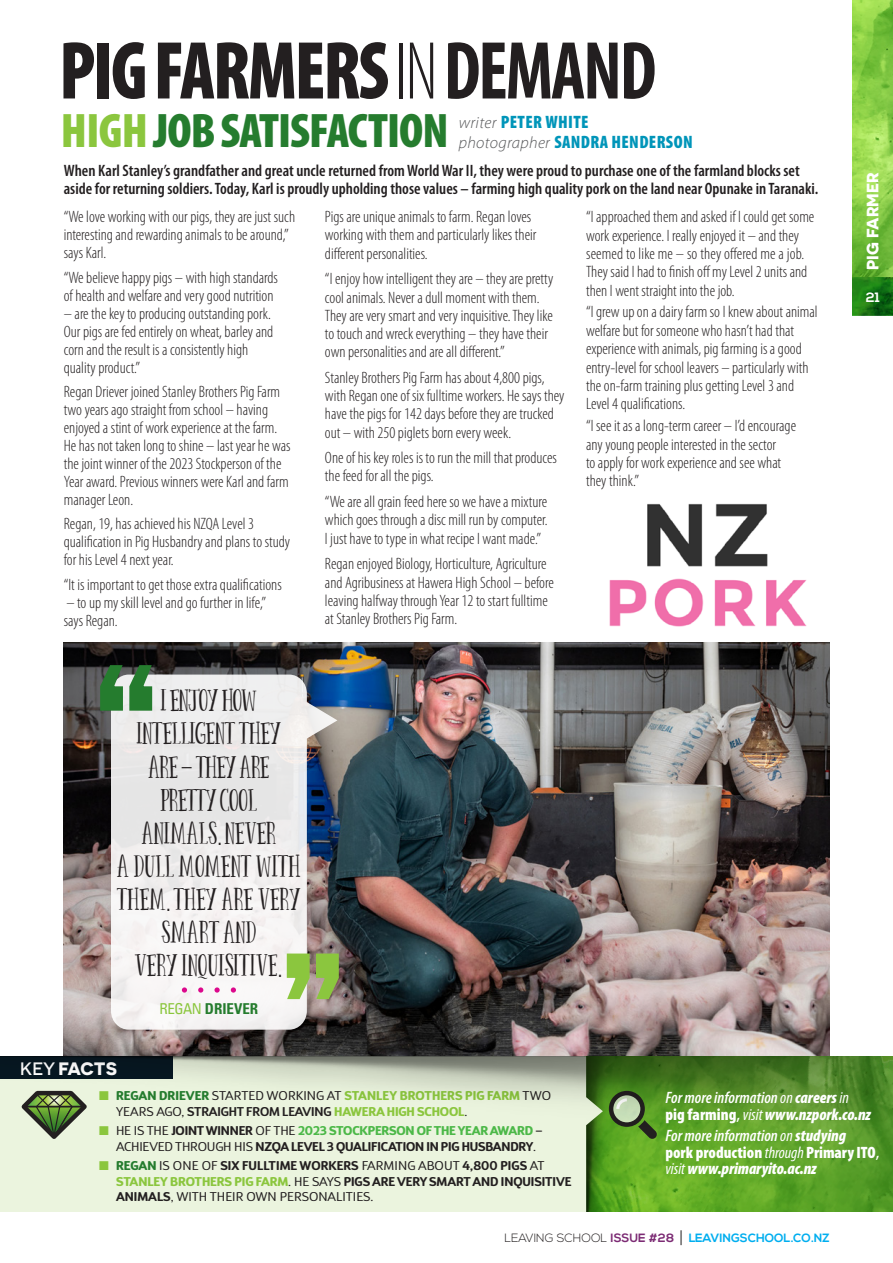
<style>
.page{position:relative;width:893px;height:1263px;background:#fff}
.page>*{position:absolute;margin:0;border:0;box-sizing:border-box;transform-origin:0 0}
.BODY_COPY-Myriad_Pro{font:900 condensed 82.8px "Myriad Pro";letter-spacing:-.03em;color:#231f20;scale:.9 1}
.BODY_COPY-Myriad_Pro-2{font:900 condensed 48.75px "Myriad Pro";letter-spacing:-.02em;color:#257c2e}
.BODY_INTRO-Myriad_Pr{font:27px/33.2px "Panda Tired Caps";letter-spacing:.005em;color:#231f20;text-align:center}
.BODY_COPY-Myriad_Pro-3{font:900 condensed 18px/20.2px "Myriad Pro";letter-spacing:.02em;color:#0095b9}
.t1{font:700 18px "Novecentosanswide";letter-spacing:-.02em;color:#fff}
.BODY_COPY_issue__6{font:300 condensed 16.5px/18.3px "Myriad Pro";color:#231f20}
.BODY_COPY_issue__6-2{font:600 condensed 16.5px/18px "Myriad Pro";color:#231f20}
.BODY_COPY-Myriad_Pro-4{font:italic 900 condensed 16.5px/17px "Myriad Pro";letter-spacing:-.005em;color:#fff}
.t2{font:700 16.5px "Novecentosanswide";color:#fff}
.BODY_INTRO-Myriad_Pr-2{font:700 condensed 15px "Univers";color:#257c2e}
.t3{font:700 13.5px "Nexa";color:#fff}
.KEY_FACTS_issue__7{font:700 12.75px/15.8px "D Sari";letter-spacing:-.005em;color:#231f20}
.KEY_FACTS_issue__7-2{font:800 12.75px/15.8px "D Sari";letter-spacing:.005em;color:#8bc63e}
.t4{font:700 12px "Nexa";color:#00aeef}
.s1{font-weight:300}
.s2{font-weight:700}
.s3{color:#8bc63e}
.s4{font-weight:300;font-style:italic;font-stretch:normal;font-size:16.5px;color:#57585a}
.s5{font-family:"Bigelow Rules";font-size:33px}
.s6{font-family:"Univers";font-weight:300;font-stretch:condensed;font-size:30px}
.s7{font-weight:400;color:#8bc63e}
.s8{font-weight:500}
.s9{color:#257c2e}
.s10{font-weight:400;color:#231f20}
.s11{font-weight:600;color:#231f20}
.s12{font-weight:400}
.s13{font-weight:800;color:#4cb848}
.s14{font-weight:800;color:#257c2e}
.s15{font-weight:800;color:#8bc63e}
.s16{font-weight:600}
.s17{font-style:normal}
.s18{font-weight:600;font-style:normal}
.s19{font-weight:300;color:#231f20}
.s20{color:#7c2b74}
.s21{font-weight:300;font-size:18px;color:#231f20}
</style>
<div class="page">
<img style="left:64px;top:643px;width:765px;height:413px">
<svg style="left:626px;top:1194px;width:267px;height:18px;background:#5ea825"></svg>
<img style="left:853px;top:0;width:40px;height:316px">
<img style="left:853px;top:277px;width:40px;height:38px">
<img style="left:609px;top:503px;width:198px;height:124px">
<img style="left:603px;top:1194px;width:23px;height:18px">
<div style="left:0;top:1194px;width:603px;height:18px;background:#ebf4de"></div>
<img style="left:0;top:1056px;width:893px;height:138px">
<svg style="left:17px;top:1088px;width:74px;height:55px;background:#9faf8c"></svg>
<svg style="left:111px;top:674px;width:226px;height:356px;fill:#efeeee"></svg>
<svg style="left:100px;top:665px;width:23px;height:46px"></svg>
<svg style="left:129px;top:665px;width:23px;height:46px"></svg>
<svg style="left:316px;top:953px;width:23px;height:46px"></svg>
<svg style="left:287px;top:953px;width:23px;height:46px"></svg>
<svg style="left:182px;top:987px;width:5px;height:5px"></svg>
<svg style="left:198px;top:987px;width:5px;height:5px"></svg>
<svg style="left:214px;top:987px;width:6px;height:5px"></svg>
<svg style="left:231px;top:987px;width:5px;height:5px"></svg>
<p class="BODY_COPY-Myriad_Pro" style="left:59px;top:18px;width:665px">PIG FARMERS<span class="s1">IN</span><span class="s2">DEMAND</span></p>
<p class="BODY_COPY-Myriad_Pro-2" style="left:61px;top:100px;width:389px"><span class="s3">HIGH</span> JOB SATISFACTION</p>
<p class="BODY_COPY-Myriad_Pro-3" style="left:459px;top:111px;width:235px"><span class="s4">writer</span> PETER WHITE<br><span class="s4">photographer</span> SANDRA HENDERSON</p>
<p class="BODY_COPY_issue__6-2" style="left:64px;top:161px;width:756px">When Karl Stanley’s grandfather and great uncle returned from World War II, they were proud to purchase one of the farmland blocks set aside for returning soldiers. Today, Karl is proudly upholding those values – farming high quality pork on the land near Opunake in Taranaki.</p>
<p class="BODY_COPY_issue__6" style="left:586px;top:207px;width:230px">“I approached them and asked if I could get some work experience. I really enjoyed it – and they seemed to like me – so they offered me a job.<br>They said I had to finish off my Level 2 units and then I went straight into the job.</p>
<p class="BODY_COPY_issue__6" style="left:586px;top:303px;width:233px">“I grew up on a dairy farm so I knew about animal welfare but for someone who hasn’t had that experience with animals, pig farming is a good entry-level for school leavers – particularly with the on-farm training plus getting Level 3 and Level 4 qualifications.</p>
<p class="BODY_COPY_issue__6" style="left:586px;top:416px;width:212px">“I see it as a long-term career – I’d encourage any young people interested in the sector<br>to apply for work experience and see what they think.”</p>
<p class="BODY_COPY_issue__6" style="left:325px;top:208px;width:213px">Pigs are unique animals to farm. Regan loves working with them and particularly likes their different personalities.</p>
<p class="BODY_COPY_issue__6" style="left:325px;top:270px;width:230px">“I enjoy how intelligent they are – they are pretty cool animals. Never a dull moment with them.<br>They are very smart and very inquisitive. They like to touch and wreck everything – they have their own personalities and are all different.”</p>
<p class="BODY_COPY_issue__6" style="left:325px;top:368px;width:241px">Stanley Brothers Pig Farm has about 4,800 pigs, with Regan one of six fulltime workers. He says they have the pigs for 142 days before they are trucked out – with 250 piglets born every week.</p>
<p class="BODY_COPY_issue__6" style="left:325px;top:449px;width:234px">One of his key roles is to run the mill that produces the feed for all the pigs.</p>
<p class="BODY_COPY_issue__6" style="left:325px;top:492px;width:224px;text-align:justify">“We are all grain feed here so we have a mixture which goes through a disc mill run by computer.<br>I just have to type in what recipe I want made.”</p>
<p class="BODY_COPY_issue__6" style="left:325px;top:555px;width:230px">Regan enjoyed Biology, Horticulture, Agriculture and Agribusiness at Hawera High School – before leaving halfway through Year 12 to start fulltime at Stanley Brothers Pig Farm.</p>
<p class="BODY_COPY_issue__6" style="left:64px;top:208px;width:233px">“We love working with our pigs, they are just such interesting and rewarding animals to be around,” says Karl.</p>
<p class="BODY_COPY_issue__6" style="left:64px;top:268px;width:216px">“We believe happy pigs – with high standards of health and welfare and very good nutrition</p>
<p class="BODY_COPY_issue__6" style="left:64px;top:304px;width:211px">– are the key to producing outstanding pork.<br>Our pigs are fed entirely on wheat, barley and corn and the result is a consistently high quality product.”</p>
<p class="BODY_COPY_issue__6" style="left:64px;top:382px;width:228px">Regan Driever joined Stanley Brothers Pig Farm two years ago straight from school – having enjoyed a stint of work experience at the farm.<br>He has not taken long to shine – last year he was the joint winner of the 2023 Stockperson of the Year award. Previous winners were Karl and farm manager Leon.</p>
<p class="BODY_COPY_issue__6" style="left:64px;top:515px;width:228px">Regan, 19, has achieved his NZQA Level 3 qualification in Pig Husbandry and plans to study for his Level 4 next year.</p>
<p class="BODY_COPY_issue__6" style="left:64px;top:575px;width:219px">“It is important to get those extra qualifications</p>
<p class="BODY_COPY_issue__6" style="left:64px;top:593px;width:204px">– to up my skill level and go further in life,” says Regan.</p>
<p class="BODY_INTRO-Myriad_Pr" style="left:117px;top:684px;width:185px">IENJOY HOW<br>INTELLIGENTTHEY<br>ARE<span class="s5">–</span> THEY ARE<br>PRETTY COOL<br>ANIMALS<span class="s6">.</span>NEVER<br>A DULL MOMENT WITH<br>THEM<span class="s6">.</span>THEY ARE VERY<br>SMART AND<br>VERY INQUISITIVE<span class="s6">.</span></p>
<p class="BODY_INTRO-Myriad_Pr-2" style="left:160px;top:1000px;width:100px"><span class="s7">REGAN</span> DRIEVER</p>
<p class="t1" style="left:20px;top:1057px;width:98px"><span class="s8">KEY</span> FACTS</p>
<p class="t2" style="left:862px;top:270px;width:99px;rotate:-90deg">PIG FARMER</p>
<p class="t3" style="left:866px;top:289px;width:15px">21</p>
<p class="KEY_FACTS_issue__7-2" style="left:116px;top:1087px;width:436px;text-indent:-17px">■ <span class="s9">REGAN DRIEVER</span> <span class="s10">STARTED WORKING AT</span> STANLEY BROTHERS PIG FARM <span class="s10">TWO<br>YEARS AGO,</span> <span class="s11">STRAIGHT FROM LEAVING</span> HAWERA HIGH SCHOOL<span class="s10">.</span></p>
<p class="KEY_FACTS_issue__7" style="left:116px;top:1122px;width:428px;text-indent:-17px"><span class="s3">■</span> <span class="s12">HE IS THE</span> JOINT WINNER <span class="s12">OF THE</span> <span class="s13">2023 STOCKPERSON OF THE YEAR AWARD</span> <span class="s12">–<br>ACHIEVED THROUGH HIS</span> NZQA LEVEL 3 QUALIFICATION IN PIG HUSBANDRY<span class="s12">.</span></p>
<p class="KEY_FACTS_issue__7" style="left:116px;top:1157px;width:457px;text-indent:-17px"><span class="s3">■</span> <span class="s14">REGAN</span> <span class="s12">IS ONE OF</span> SIX FULLTIME WORKERS <span class="s12">FARMING ABOUT</span> 4,800 PIGS <span class="s12">AT<br></span><span class="s15">STANLEY BROTHERS PIG FARM</span><span class="s12">. HE SAYS</span> PIGS ARE VERY SMART AND INQUISITIVE<br>ANIMALS<span class="s12">, WITH THEIR OWN PERSONALITIES.</span></p>
<p class="BODY_COPY-Myriad_Pro-4" style="left:665px;top:1088px;width:207px"><span class="s16">For more information</span> <span class="s12">on</span> careers<span class="s12">in </span><span class="s17">pig farming</span><span class="s18">,</span> <span class="s12">visit</span> www.nzpork.co.nz</p>
<p class="BODY_COPY-Myriad_Pro-4" style="left:665px;top:1126px;width:215px"><span class="s16">For more information</span> <span class="s12">on</span> studying<br><span class="s17">pork production</span> <span class="s12">through</span> <span class="s17">Primary ITO</span><span class="s18">, </span><span class="s12">visit</span> www.primaryito.ac.nz</p>
<p class="t4" style="left:505px;top:1231px;width:326px"><span class="s19">LEAVING SCHOOL</span> <span class="s20">ISSUE #28</span> <span class="s21">|</span> LEAVINGSCHOOL.CO.NZ</p>
</div>
